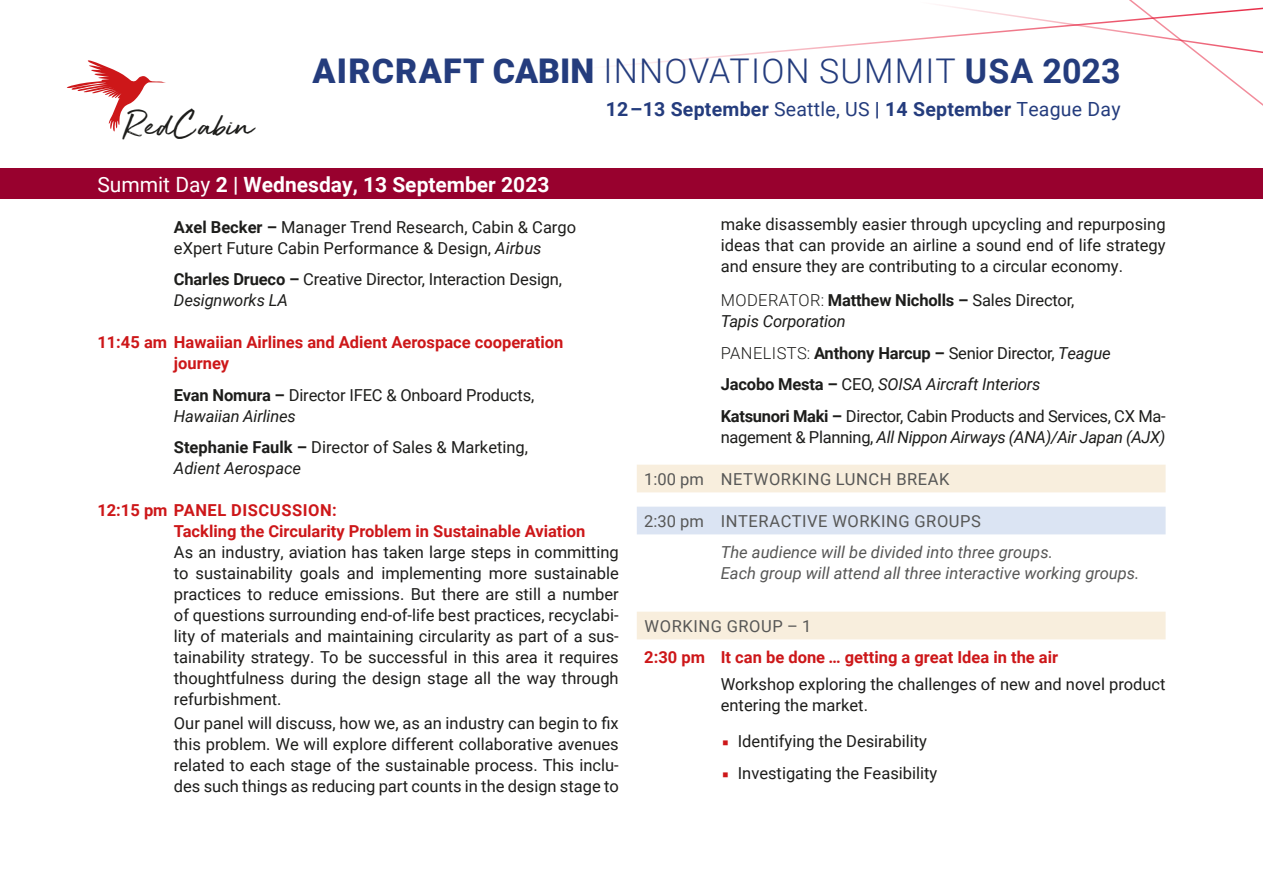
<style>
.page{position:relative;width:1263px;height:893px;background:#fff}
.page>*{position:absolute;margin:0;border:0;box-sizing:border-box;transform-origin:0 0}
.t1{font:37.2px "Golden Plains";color:#1d1d1b}
.t2{font:300 34.05px "Roboto";letter-spacing:.035em;color:#243c7d}
.t3{font:700 21px "Roboto";color:#fff}
.t4{font:700 19.5px "Roboto";letter-spacing:.01em;color:#243c7d}
.t5{font:16.5px/21px "Roboto";color:#1d1d1b}
.t6{font:700 16.5px/21px "Roboto";color:#cd1719}
.t7{font:16.5px/21px "Roboto";letter-spacing:-.02em;color:#1d1d1b}
.t8{font:italic 16.5px/21px "Roboto";color:#575756}
.t9{font:700 16.5px/21px "Roboto";letter-spacing:-.01em;color:#1d1d1b}
.Balken_Gold{font:16.5px "Roboto";letter-spacing:.035em;color:#575756}
.t10{font:italic 16.5px "Roboto";letter-spacing:-.01em;color:#1d1d1b}
.Balken_Blau{font:16.5px "Roboto";letter-spacing:.035em;color:#575756}
.s1{font-weight:900}
.s2{font-weight:700}
.s3{font-weight:400}
.s4{font-style:italic}
.s5{font-weight:300}
.s6{font-weight:400;font-style:italic}
.s7{font-weight:700;font-style:normal}
.s8{font-style:normal}
.s9{font-family:"Minion Pro";color:#cd1719}
</style>
<div class="page">
<svg style="left:617px;top:49px;width:175px;height:17px"></svg>
<svg style="left:792px;top:0;width:471px;height:106px"></svg>
<svg style="left:66px;top:60px;width:100px;height:72px"></svg>
<div style="left:637px;top:465px;width:528px;height:27px;background:#f8eedd"></div>
<div style="left:637px;top:507px;width:528px;height:27px;background:#dbe4f3"></div>
<div style="left:637px;top:612px;width:528px;height:27px;background:#f8eedd"></div>
<div style="left:0;top:169px;width:1263px;height:30px;background:#98012e"></div>
<h1 class="t1" style="left:125px;top:106px;width:130px">RedCabin</h1>
<h2 class="t2" style="left:313px;top:47px;width:809px"><span class="s1">AIRCRAFT CABIN</span> INNOVATION SUMMIT <span class="s2">USA 2023</span></h2>
<p class="t4" style="left:606px;top:95px;width:516px">12–13 September <span class="s3">Seattle, US</span> | 14 September <span class="s3">Teague Day</span></p>
<p class="t3" style="left:97px;top:170px;width:454px"><span class="s3">Summit Day</span> 2 | Wednesday, 13 September 2023</p>
<p class="t5" style="left:174px;top:216px;width:404px"><span class="s2">Axel Becker –</span> Manager Trend Research, Cabin &amp; Cargo eXpert Future Cabin Performance &amp; Design, <span class="s4">Airbus</span></p>
<p class="t5" style="left:174px;top:268px;width:390px"><span class="s2">Charles Drueco –</span> Creative Director, Interaction Design,<br><span class="s4">Designworks LA</span></p>
<p class="t6" style="left:174px;top:331px;width:391px;text-indent:-77px">11:45 am Hawaiian Airlines and Adient Aerospace cooperation journey</p>
<p class="t5" style="left:174px;top:384px;width:362px"><span class="s2">Evan Nomura –</span> Director IFEC &amp; Onboard Products,<br><span class="s4">Hawaiian Airlines</span></p>
<p class="t5" style="left:174px;top:436px;width:356px"><span class="s2">Stephanie Faulk –</span> Director of Sales &amp; Marketing,<br><span class="s4">Adient Aerospace</span></p>
<p class="t6" style="left:174px;top:499px;width:413px;text-indent:-77px">12:15 pm PANEL DISCUSSION:<br>Tackling the Circularity Problem in Sustainable Aviation</p>
<p class="t5" style="left:174px;top:541px;width:446px;text-align:justify">As an industry, aviation has taken large steps in committing to sustainability goals and implementing more sustainable practices to reduce emissions. But there are still a number of questions surrounding end-of-life best practices, recyclabi&shy;lity of materials and maintaining circularity as part of a sus&shy;tainability strategy. To be successful in this area it requires thoughtfulness during the design stage all the way through refurbishment.</p>
<p class="t5" style="left:174px;top:712px;width:446px;text-align:justify">Our panel will discuss, how we, as an industry can begin to fix this problem. We will explore different collaborative avenues related to each stage of the sustainable process. This inclu&shy;des such things as reducing part counts in the design stage to</p>
<p class="t5" style="left:721px;top:213px;width:446px;text-align:justify">make disassembly easier through upcycling and repurposing ideas that can provide an airline a sound end of life strategy and ensure they are contributing to a circular economy.</p>
<p class="t9" style="left:721px;top:289px;width:355px"><span class="s5">MODERATOR:</span> Matthew Nicholls – <span class="s3">Sales Director,<br></span><span class="s6">Tapis Corporation</span></p>
<p class="t7" style="left:721px;top:342px;width:391px"><span class="s5">PANELISTS:</span> <span class="s2">Anthony Harcup –</span> Senior Director, <span class="s4">Teague</span></p>
<p class="t10" style="left:721px;top:373px;width:321px"><span class="s7">Jacobo Mesta –</span> <span class="s8">CEO,</span> SOISA Aircraft Interiors</p>
<p class="t7" style="left:721px;top:405px;width:446px"><span class="s2">Katsunori Maki –</span> Director, Cabin Products and Services, CX Ma&shy;nagement &amp; Planning, <span class="s4">All Nippon Airways (ANA)/Air Japan (AJX)</span></p>
<p class="Balken_Gold" style="left:644px;top:467px;width:307px">1:00 pm NETWORKING LUNCH BREAK</p>
<p class="Balken_Blau" style="left:644px;top:509px;width:338px">2:30 pm INTERACTIVE WORKING GROUPS</p>
<p class="t8" style="left:721px;top:541px;width:420px">The audience will be divided into three groups.<br>Each group will attend all three interactive working groups.</p>
<p class="Balken_Gold" style="left:644px;top:614px;width:168px">WORKING GROUP – 1</p>
<p class="t6" style="left:644px;top:646px;width:415px">2:30 pm It can be done … getting a great Idea in the air</p>
<p class="t5" style="left:721px;top:673px;width:446px">Workshop exploring the challenges of new and novel product entering the market.</p>
<p class="t5" style="left:722px;top:730px;width:206px"><span class="s9">■</span> Identifying the Desirability</p>
<p class="t5" style="left:722px;top:762px;width:217px"><span class="s9">■</span> Investigating the Feasibility</p>
</div>
